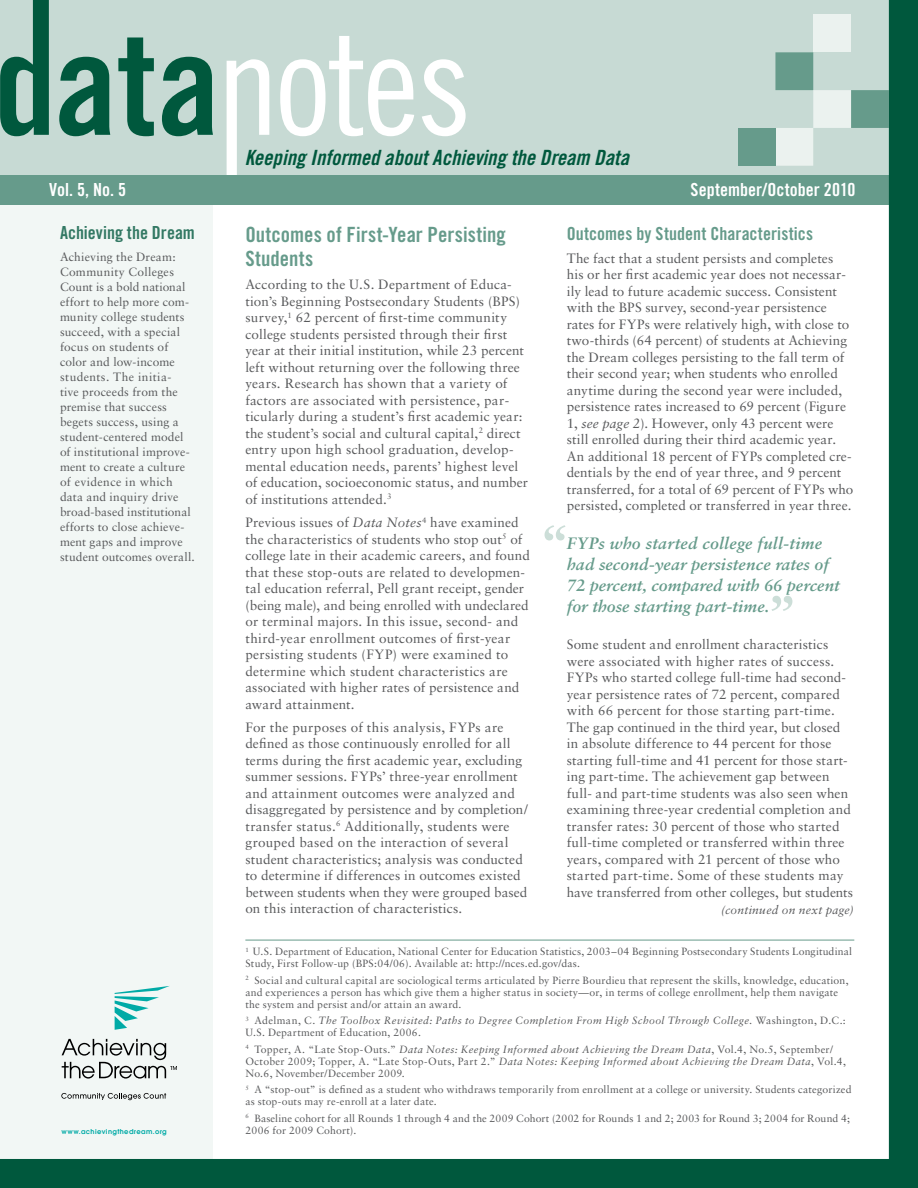
<style>
.page{position:relative;width:918px;height:1188px;background:#fff}
.page>*{position:absolute;margin:0;border:0;box-sizing:border-box;transform-origin:0 0}
.t1{font:700 54px "Sabon";color:#ccded8}
.t2{font:21px "Trade Gothic LT Std Bd Cn 20 Obl";color:#00583d}
.t3{font:21px/24px "Trade Gothic LT Std Bd Cn 20";letter-spacing:.005em;color:#669b8b}
.t4{font:18px "Trade Gothic LT Std Bd Cn 20";letter-spacing:.01em;color:#669b8b}
.t5{font:18px "Trade Gothic LT Std Bd Cn 20";color:#fff}
.t6{font:18px "Trade Gothic LT Std Bd Cn 20";color:#337964}
.t7{font:italic 700 16.5px/21px "Sabon";letter-spacing:.005em;color:#669b8b}
.t8{font:13.5px/16.5px "Sabon LT Std";letter-spacing:.01em;color:#58595b}
.t9{font:12px/15px "Sabon LT Std";letter-spacing:.015em;color:#58595b}
.t10{font:italic 12px "Sabon LT Std";letter-spacing:.02em;color:#58595b}
.t11{font:10.5px/12px "Sabon LT Std";letter-spacing:.015em;color:#58595b}
.t12{font:italic 10.5px/12px "Sabon LT Std";letter-spacing:.04em;color:#58595b}
.t13{font:600 6.75px "Avant Garde";letter-spacing:.065em;color:#00aaa6}
.s1{font-style:italic}
.s2{font-style:normal}
</style>
<div class="page">
<div style="left:0;top:0;width:903px;height:186px;background:#c7dad4"></div>
<div style="left:0;top:190px;width:212px;height:976px;background:#f2f7f5"></div>
<svg style="left:0;top:0;width:213px;height:136px"></svg>
<svg style="left:227px;top:36px;width:239px;height:140px"></svg>
<div style="left:0;top:176px;width:917px;height:29px;background:#669b8b"></div>
<div style="left:813px;top:15px;width:38px;height:37px;background:#ebf2ef"></div>
<svg style="left:775px;top:52px;width:114px;height:114px"></svg>
<div style="left:738px;top:128px;width:37px;height:38px;background:#669b8b"></div>
<div style="left:889px;top:0;width:29px;height:1188px;background:#00583d"></div>
<div style="left:0;top:1159px;width:918px;height:29px;background:#00583d"></div>
<hr style="left:245px;top:940px;width:609px;height:1px;background:#669b8b">
<svg style="left:61px;top:1093px;width:105px;height:7px"></svg>
<svg style="left:115px;top:986px;width:55px;height:44px"></svg>
<svg style="left:62px;top:1039px;width:115px;height:40px"></svg>
<h2 class="t2" style="left:245px;top:144px;width:386px">Keeping Informed about Achieving the Dream Data</h2>
<h3 class="t5" style="left:49px;top:179px;width:79px">Vol. 5, No. 5</h3>
<h3 class="t5" style="left:690px;top:178px;width:166px">September/October 2010</h3>
<h2 class="t3" style="left:245px;top:222px;width:262px">Outcomes of First-Year Persisting<br>Students</h2>
<p class="t8" style="left:245px;top:276px;width:284px">According to the U.S. Department of Educa&shy;tion’s Beginning Postsecondary Students (BPS) survey,<sup>1</sup> 62 percent of first-time community college students persisted through their first year at their initial institution, while 23 percent left without returning over the following three years. Research has shown that a variety of factors are associated with persistence, par&shy;ticularly during a student’s first academic year: the student’s social and cultural capital,<sup>2</sup> direct entry upon high school graduation, develop&shy;mental education needs, parents’ highest level of education, socioeconomic status, and number of institutions attended.<sup>3</sup></p>
<p class="t8" style="left:245px;top:514px;width:286px">Previous issues of <span class="s1">Data Notes</span><sup>4</sup> have examined the characteristics of students who stop out<sup>5</sup> of college late in their academic careers, and found that these stop-outs are related to developmen&shy;tal education referral, Pell grant receipt, gender (being male), and being enrolled with undeclared or terminal majors. In this issue, second- and third-year enrollment outcomes of first-year persisting students (FYP) were examined to determine which student characteristics are associated with higher rates of persistence and award attainment.</p>
<p class="t8" style="left:245px;top:719px;width:284px">For the purposes of this analysis, FYPs are defined as those continuously enrolled for all terms during the first academic year, excluding summer sessions. FYPs’ three-year enrollment and attainment outcomes were analyzed and disaggregated by persistence and by completion/ transfer status.<sup>6</sup> Additionally, students were grouped based on the interaction of several student characteristics; analysis was conducted to determine if differences in outcomes existed between students when they were grouped based on this interaction of characteristics.</p>
<h3 class="t4" style="left:567px;top:222px;width:248px">Outcomes by Student Characteristics</h3>
<p class="t8" style="left:567px;top:250px;width:288px">The fact that a student persists and completes his or her first academic year does not necessar&shy;ily lead to future academic success. Consistent with the BPS survey, second-year persistence rates for FYPs were relatively high, with close to two-thirds (64 percent) of students at Achieving the Dream colleges persisting to the fall term of their second year; when students who enrolled anytime during the second year were included, persistence rates increased to 69 percent (Figure 1, <span class="s1">see page 2</span>). However, only 43 percent were still enrolled during their third academic year.<br>An additional 18 percent of FYPs completed cre&shy;dentials by the end of year three, and 9 percent transferred, for a total of 69 percent of FYPs who persisted, completed or transferred in year three.</p>
<h3 class="t6" style="left:60px;top:222px;width:136px">Achieving the Dream</h3>
<p class="t9" style="left:60px;top:249px;width:136px">Achieving the Dream:<br>Community Colleges<br>Count is a bold national effort to help more com&shy;munity college students succeed, with a special focus on students of color and low-income students. The initia-<br>tive proceeds from the premise that success begets success, using a student-centered model of institutional improve&shy;ment to create a culture of evidence in which data and inquiry drive broad-based institutional efforts to close achieve&shy;ment gaps and improve student outcomes overall.</p>
<h1 class="t1" style="left:540px;top:511px;width:32px">“</h1>
<p class="t7" style="left:567px;top:533px;width:274px">FYPs who started college full-time had second-year persistence rates of 72 percent, compared with 66 percent for those starting part-time.</p>
<h1 class="t1" style="left:767px;top:581px;width:32px">”</h1>
<p class="t8" style="left:567px;top:636px;width:288px">Some student and enrollment characteristics were associated with higher rates of success.<br>FYPs who started college full-time had second&shy;year persistence rates of 72 percent, compared with 66 percent for those starting part-time.<br>The gap continued in the third year, but closed in absolute difference to 44 percent for those starting full-time and 41 percent for those start&shy;ing part-time. The achievement gap between full- and part-time students was also seen when examining three-year credential completion and transfer rates: 30 percent of those who started full-time completed or transferred within three years, compared with 21 percent of those who started part-time. Some of these students may have transferred from other colleges, but students</p>
<p class="t10" style="left:721px;top:903px;width:134px">(continued on next page)</p>
<p class="t13" style="left:62px;top:1127px;width:107px">www.achievingthedream.org</p>
<p class="t11" style="left:245px;top:946px;width:608px"><sup>1</sup> U.S. Department of Education, National Center for Education Statistics, 2003–04 Beginning Postsecondary Students Longitudinal<br>Study, First Follow-up (BPS:04/06). Available at: http://nces.ed.gov/das.</p>
<p class="t11" style="left:245px;top:974px;width:605px"><sup>2</sup> Social and cultural capital are sociological terms articulated by Pierre Bourdieu that represent the skills, knowledge, education, and experiences a person has which give them a higher status in society—or, in terms of college enrollment, help them navigate the system and persist and/or attain an award.</p>
<p class="t12" style="left:245px;top:1015px;width:602px"><sup>3</sup> <span class="s2">Adelman, C.</span> The Toolbox Revisited: Paths to Degree Completion From High School Through College. <span class="s2">Washington, D.C.:<br>U.S. Department of Education, 2006.</span></p>
<p class="t11" style="left:245px;top:1043px;width:602px"><sup>4</sup> Topper, A. “Late Stop-Outs.” <span class="s1">Data Notes: Keeping Informed about Achieving the Dream Data</span>, Vol.4, No.5, September/<br>October 2009; Topper, A. “Late Stop-Outs, Part 2.” <span class="s1">Data Notes: Keeping Informed about Achieving the Dream Data</span>, Vol.4,<br>No.6, November/December 2009.</p>
<p class="t11" style="left:245px;top:1084px;width:608px"><sup>5</sup> A “stop-out” is defined as a student who withdraws temporarily from enrollment at a college or university. Students categorized as stop-outs may re-enroll at a later date.</p>
<p class="t11" style="left:245px;top:1112px;width:606px"><sup>6</sup> Baseline cohort for all Rounds 1 through 4 and the 2009 Cohort (2002 for Rounds 1 and 2; 2003 for Round 3; 2004 for Round 4;<br>2006 for 2009 Cohort).</p>
</div>
